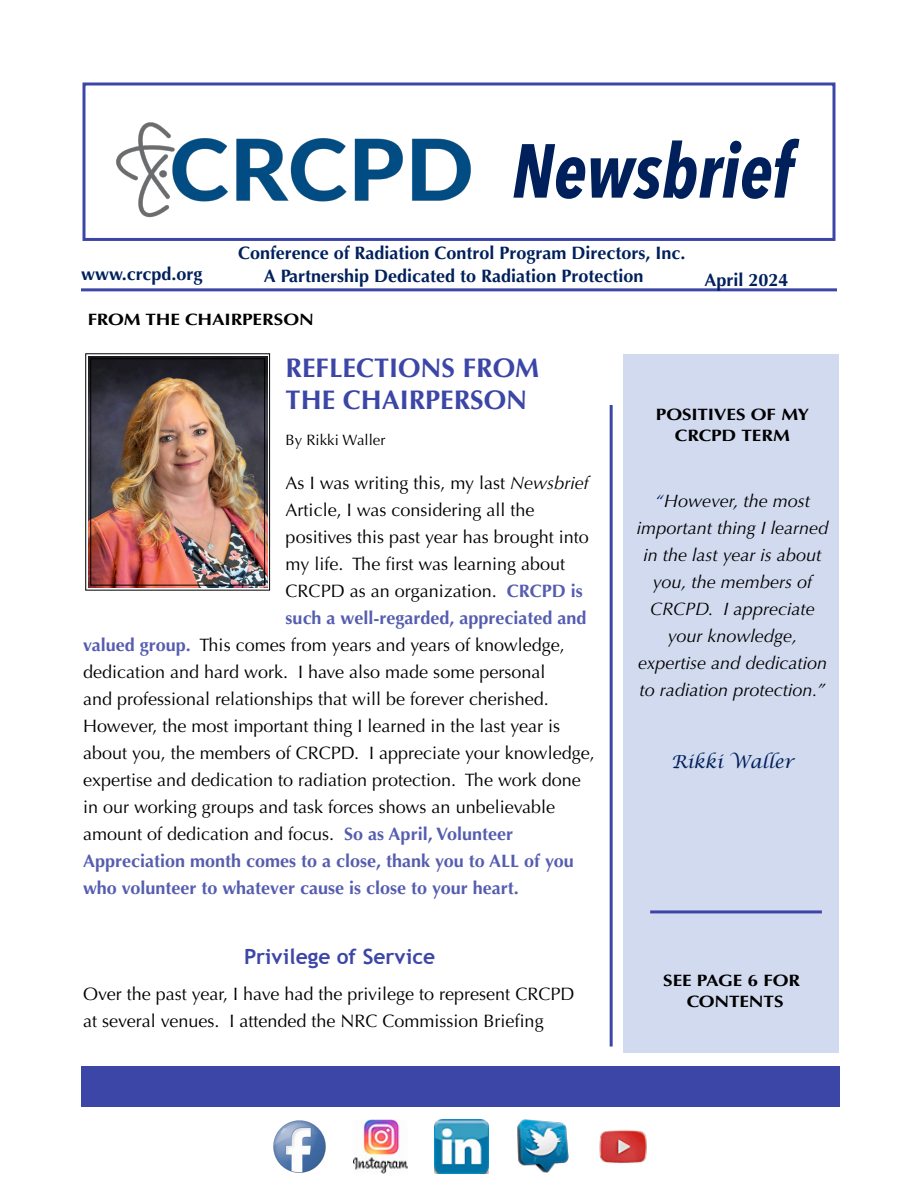
<style>
.page{position:relative;width:918px;height:1188px;background:#fff}
.page>*{position:absolute;margin:0;border:0;box-sizing:border-box;transform-origin:0 0}
.Council_Heading{font:italic 700 75.6px "Avenir Next Condensed";color:#00205c;scale:.93 1}
.Article_Heading{font:700 27px/32.4px "Optima";color:#3c46a7}
.Subheading_Article{font:700 21px "Trebuchet MS";color:#3c46a7}
.Body_Text_Optima_Black{font:18px/27px "Optima";color:#000}
.Body_Text_Optima_Pantone{font:italic 18px/27px "Optima";color:#000;text-align:center}
.Body_Text_Optima_Black-2{font:700 18px "Optima";color:#555db0}
.Body_Text_Optima_Pantone-2{font:700 18px "Optima";color:#00205c}
.Body_Text_Optima_Pantone-3{font:italic 18px "Lucida Calligraphy";color:#00205c}
.Body_Text_Optima_Pantone-4{font:700 16.5px/21px "Optima";letter-spacing:-.005em;color:#000;text-align:center;scale:1.15 1}
.Box_Text{font:700 16.5px/21px "Optima";letter-spacing:-.01em;color:#000;text-align:center;scale:1.15 1}
.From_CH_and_ED{font:700 16.5px "Optima";letter-spacing:-.01em;color:#000;scale:1.15 1}
.Byline_Article{font:15px "Optima";color:#000}
.s1{font-style:italic}
.s2{font-weight:700;color:#555db0}
.s3{color:#00205c}
</style>
<div class="page">
<div style="left:81px;top:1066px;width:758px;height:40px;background:#3c46a7"></div>
<div style="left:82px;top:82px;width:754px;height:159px;border:3px solid #3c46a7"></div>
<hr style="left:81px;top:288px;width:756px;height:3px;background:#3c46a7">
<img style="left:116px;top:122px;width:355px;height:96px">
<div style="left:623px;top:354px;width:216px;height:698px;background:#d2daef"></div>
<hr style="left:610px;top:405px;width:3px;height:642px;background:#3c46a7">
<hr style="left:650px;top:910px;width:172px;height:3px;background:#3c46a7">
<img style="left:85px;top:353px;width:186px;height:238px">
<div style="left:90px;top:358px;width:175px;height:228px;border:1px solid #000"></div>
<img style="left:273px;top:1120px;width:53px;height:53px">
<img style="left:353px;top:1120px;width:54px;height:54px">
<img style="left:434px;top:1120px;width:54px;height:54px">
<img style="left:517px;top:1120px;width:52px;height:53px">
<img style="left:599px;top:1130px;width:48px;height:33px">
<p class="Body_Text_Optima_Pantone-2" style="left:81px;top:263px;width:123px">www.crcpd.org</p>
<p class="Council_Heading" style="left:512px;top:125px;width:304px">Newsbrief</p>
<p class="Body_Text_Optima_Pantone-2" style="left:238px;top:242px;width:449px">Conference of Radiation Control Program Directors, Inc.</p>
<p class="Body_Text_Optima_Pantone-2" style="left:264px;top:265px;width:381px">A Partnership Dedicated to Radiation Protection</p>
<p class="Body_Text_Optima_Pantone-2" style="left:704px;top:269px;width:86px">April 2024</p>
<p class="From_CH_and_ED" style="left:88px;top:310px;width:198px">FROM THE CHAIRPERSON</p>
<p class="Article_Heading" style="left:286px;top:352px;width:255px">REFLECTIONS FROM<br>THE CHAIRPERSON</p>
<p class="Byline_Article" style="left:286px;top:432px;width:101px">By Rikki Waller</p>
<p class="Body_Text_Optima_Black" style="left:286px;top:469px;width:305px">As I was writing this, my last <span class="s1">Newsbrief</span></p>
<p class="Body_Text_Optima_Black" style="left:286px;top:496px;width:250px">Article, I was considering all the</p>
<p class="Body_Text_Optima_Black" style="left:286px;top:523px;width:305px">positives this past year has brought into</p>
<p class="Body_Text_Optima_Black" style="left:286px;top:550px;width:281px">my life. The first was learning about</p>
<p class="Body_Text_Optima_Black" style="left:286px;top:577px;width:299px">CRCPD as an organization. <span class="s2">CRCPD is</span></p>
<p class="Body_Text_Optima_Black-2" style="left:286px;top:607px;width:302px">such a well-regarded, appreciated and</p>
<p class="Body_Text_Optima_Black" style="left:83px;top:631px;width:483px"><span class="s2">valued group.</span> This comes from years and years of knowledge,</p>
<p class="Body_Text_Optima_Black" style="left:83px;top:658px;width:464px">dedication and hard work. I have also made some personal</p>
<p class="Body_Text_Optima_Black" style="left:83px;top:685px;width:467px">and professional relationships that will be forever cherished.</p>
<p class="Body_Text_Optima_Black" style="left:83px;top:712px;width:479px">However, the most important thing I learned in the last year is</p>
<p class="Body_Text_Optima_Black" style="left:83px;top:739px;width:513px">about you, the members of CRCPD. I appreciate your knowledge,</p>
<p class="Body_Text_Optima_Black" style="left:83px;top:766px;width:499px">expertise and dedication to radiation protection. The work done</p>
<p class="Body_Text_Optima_Black" style="left:83px;top:793px;width:474px">in our working groups and task forces shows an unbelievable</p>
<p class="Body_Text_Optima_Black" style="left:83px;top:820px;width:431px">amount of dedication and focus. <span class="s2">So as April, Volunteer</span></p>
<p class="Body_Text_Optima_Black-2" style="left:83px;top:850px;width:492px">Appreciation month comes to a close, thank you to ALL of you</p>
<p class="Body_Text_Optima_Black-2" style="left:83px;top:877px;width:437px">who volunteer to whatever cause is close to your heart.</p>
<p class="Subheading_Article" style="left:244px;top:943px;width:193px">Privilege of Service</p>
<p class="Body_Text_Optima_Black" style="left:83px;top:980px;width:493px">Over the past year, I have had the privilege to represent CRCPD at several venues. I attended the NRC Commission Briefing</p>
<p class="Body_Text_Optima_Pantone-4" style="left:656px;top:404px;width:135px">POSITIVES OF MY<br>CRCPD TERM</p>
<p class="Body_Text_Optima_Pantone" style="left:637px;top:487px;width:193px"><span class="s3">“</span>However, the most important thing I learned in the last year is about you, the members of<br>CRCPD. I appreciate your knowledge, expertise and dedication to radiation protection.”</p>
<p class="Body_Text_Optima_Pantone-3" style="left:671px;top:750px;width:124px">Rikki Waller</p>
<p class="Box_Text" style="left:663px;top:970px;width:121px">SEE PAGE 6 FOR<br>CONTENTS</p>
</div>
